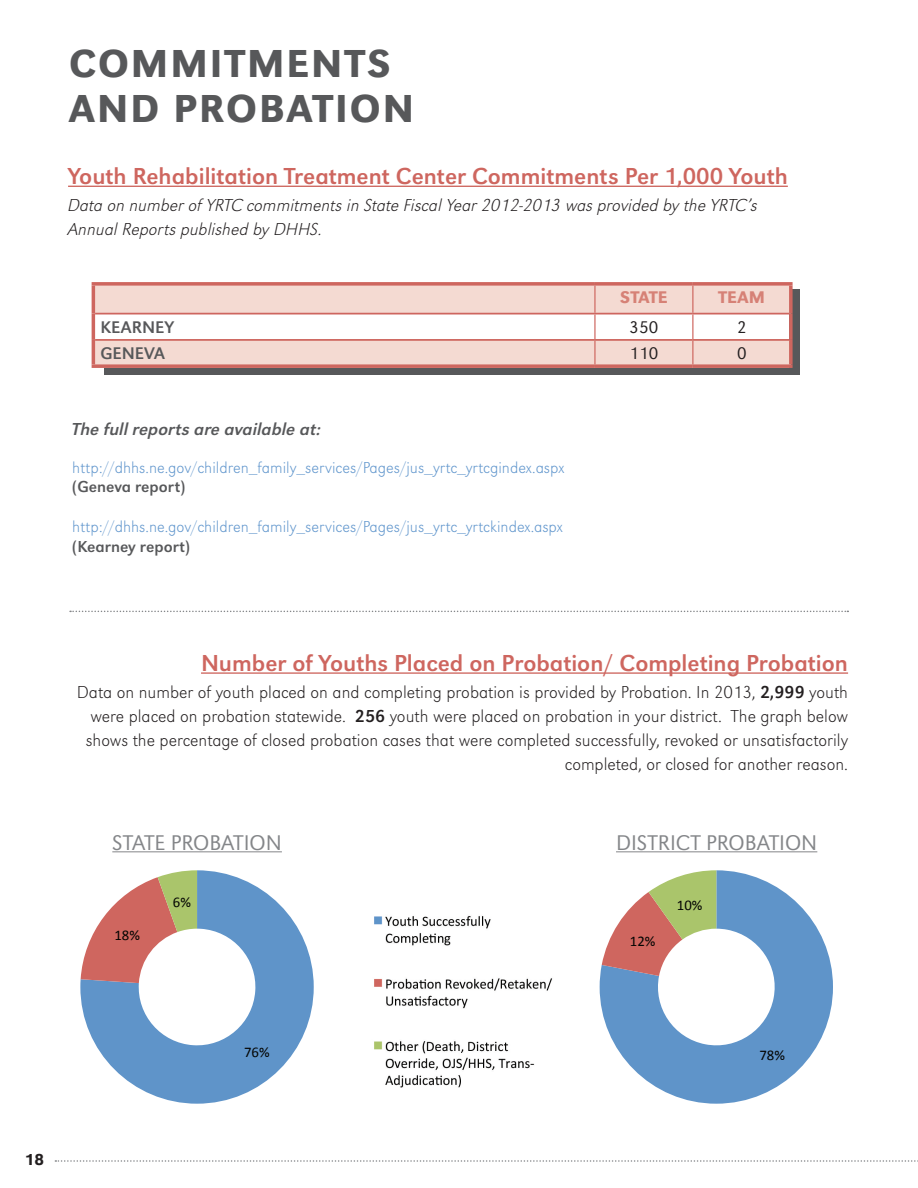
<style>
.page{position:relative;width:918px;height:1188px;background:#fff}
.page>*{position:absolute;margin:0;border:0;box-sizing:border-box;transform-origin:0 0}
.t1{font:500 40.5px/45px "URW Grotesk";letter-spacing:.05em;color:#57585a}
.t2{font:24px "URW Grotesk";color:#ce665f}
.t3{font:300 22.05px "URW Grotesk";color:#848689}
.t4{font:300 expanded 18px/24px "URW Grotesk";color:#231f20;text-align:right}
.t5{font:italic 300 expanded 18px/24px "URW Grotesk";color:#231f20}
.t6{font:italic 18px "URW Grotesk";color:#57585a}
.t7{font:17.55px "URW Grotesk";color:#57585a}
.t8{font:500 17.55px "URW Grotesk";letter-spacing:.01em;color:#d68176}
.t9{font:300 17.55px "URW Grotesk";color:#231f20}
.t10{font:300 expanded 16.5px "URW Grotesk";color:#5f95cc}
.t11{font:16.5px "URW Grotesk";color:#57585a}
.t12{font:500 16.5px "URW Grotesk";color:#231f20}
.t13{font:14.85px "Calibri";color:#040503}
.s1{font-weight:400;font-stretch:normal}
</style>
<div class="page">
<svg style="left:55px;top:1160px;width:863px;height:2px"></svg>
<hr style="left:68px;top:186px;width:720px;height:1px;background:#ce665f">
<svg style="left:70px;top:611px;width:778px;height:1px"></svg>
<hr style="left:201px;top:672px;width:647px;height:2px;background:#ce665f">
<svg style="left:80px;top:870px;width:234px;height:234px;fill:#5f94c9"></svg>
<svg style="left:81px;top:870px;width:116px;height:113px"></svg>
<hr style="left:112px;top:851px;width:170px;height:1px;background:#848689">
<img style="left:374px;top:916px;width:179px;height:172px">
<svg style="left:600px;top:870px;width:233px;height:234px;fill:#5f94c9"></svg>
<svg style="left:602px;top:870px;width:114px;height:106px"></svg>
<hr style="left:616px;top:851px;width:201px;height:1px;background:#848689">
<div style="left:104px;top:289px;width:696px;height:86px;background:#57585a"></div>
<svg style="left:95px;top:286px;width:694px;height:78px;background:#f7e5e0"></svg>
<svg style="left:92px;top:282px;width:503px;height:4px;background:#d2746d"></svg>
<hr style="left:92px;top:286px;width:3px;height:28px;background:#ce665f">
<svg style="left:595px;top:282px;width:98px;height:4px"></svg>
<svg style="left:693px;top:282px;width:100px;height:4px"></svg>
<svg style="left:789px;top:286px;width:4px;height:28px"></svg>
<hr style="left:92px;top:314px;width:3px;height:26px;background:#ce665f">
<svg style="left:789px;top:314px;width:4px;height:26px"></svg>
<hr style="left:92px;top:340px;width:3px;height:24px;background:#ce665f">
<svg style="left:789px;top:340px;width:4px;height:24px"></svg>
<svg style="left:92px;top:364px;width:503px;height:4px;background:#d2746d"></svg>
<svg style="left:595px;top:364px;width:98px;height:4px"></svg>
<svg style="left:693px;top:364px;width:100px;height:4px"></svg>
<hr style="left:594px;top:286px;width:2px;height:27px;background:#ce665f">
<hr style="left:594px;top:315px;width:2px;height:24px;background:#ce665f">
<hr style="left:594px;top:341px;width:2px;height:23px;background:#ce665f">
<svg style="left:692px;top:286px;width:1px;height:78px"></svg>
<hr style="left:95px;top:313px;width:500px;height:2px;background:#ce665f">
<hr style="left:595px;top:313px;width:98px;height:2px;background:#ce665f">
<hr style="left:693px;top:313px;width:96px;height:2px;background:#ce665f">
<hr style="left:95px;top:339px;width:500px;height:2px;background:#ce665f">
<hr style="left:595px;top:339px;width:98px;height:2px;background:#ce665f">
<hr style="left:693px;top:339px;width:96px;height:2px;background:#ce665f">
<h1 class="t1" style="left:69px;top:41px;width:346px">COMMITMENTS<br>AND PROBATION</h1>
<h2 class="t2" style="left:68px;top:162px;width:721px">Youth Rehabilitation Treatment Center Commitments Per 1,000 Youth</h2>
<p class="t5" style="left:68px;top:193px;width:691px">Data on number of YRTC commitments in State Fiscal Year 2012-2013 was provided by the YRTC’s<br>Annual Reports published by DHHS.</p>
<p class="t8" style="left:620px;top:287px;width:49px">STATE</p>
<p class="t8" style="left:719px;top:287px;width:48px">TEAM</p>
<p class="t7" style="left:100px;top:317px;width:75px">KEARNEY</p>
<p class="t9" style="left:630px;top:317px;width:30px">350</p>
<p class="t9" style="left:737px;top:317px;width:11px">2</p>
<p class="t7" style="left:100px;top:343px;width:66px">GENEVA</p>
<p class="t9" style="left:630px;top:343px;width:30px">110</p>
<p class="t9" style="left:737px;top:343px;width:11px">0</p>
<p class="t6" style="left:72px;top:419px;width:251px">The full reports are available at:</p>
<p class="t10" style="left:72px;top:457px;width:494px">http://dhhs.ne.gov/children_family_services/Pages/jus_yrtc_yrtcgindex.aspx</p>
<p class="t11" style="left:72px;top:477px;width:114px">(Geneva report)</p>
<p class="t10" style="left:72px;top:517px;width:492px">http://dhhs.ne.gov/children_family_services/Pages/jus_yrtc_yrtckindex.aspx</p>
<p class="t11" style="left:72px;top:537px;width:119px">(Kearney report)</p>
<h2 class="t2" style="left:201px;top:649px;width:649px">Number of Youths Placed on Probation/ Completing Probation</h2>
<p class="t4" style="left:77px;top:680px;width:773px">Data on number of youth placed on and completing probation is provided by Probation. In 2013, <span class="s1">2,999</span> youth were placed on probation statewide. <span class="s1">256</span> youth were placed on probation in your district. The graph below shows the percentage of closed probation cases that were completed successfully, revoked or unsatisfactorily completed, or closed for another reason.</p>
<p class="t3" style="left:112px;top:830px;width:171px">STATE PROBATION</p>
<p class="t3" style="left:616px;top:830px;width:203px">DISTRICT PROBATION</p>
<p class="t13" style="left:173px;top:892px;width:20px">6%</p>
<p class="t13" style="left:677px;top:895px;width:27px">10%</p>
<p class="t13" style="left:114px;top:926px;width:27px">18%</p>
<p class="t13" style="left:630px;top:931px;width:27px">12%</p>
<p class="t12" style="left:25px;top:1149px;width:21px">18</p>
<p class="t13" style="left:244px;top:1043px;width:27px">76%</p>
<p class="t13" style="left:759px;top:1046px;width:27px">78%</p>
</div>
